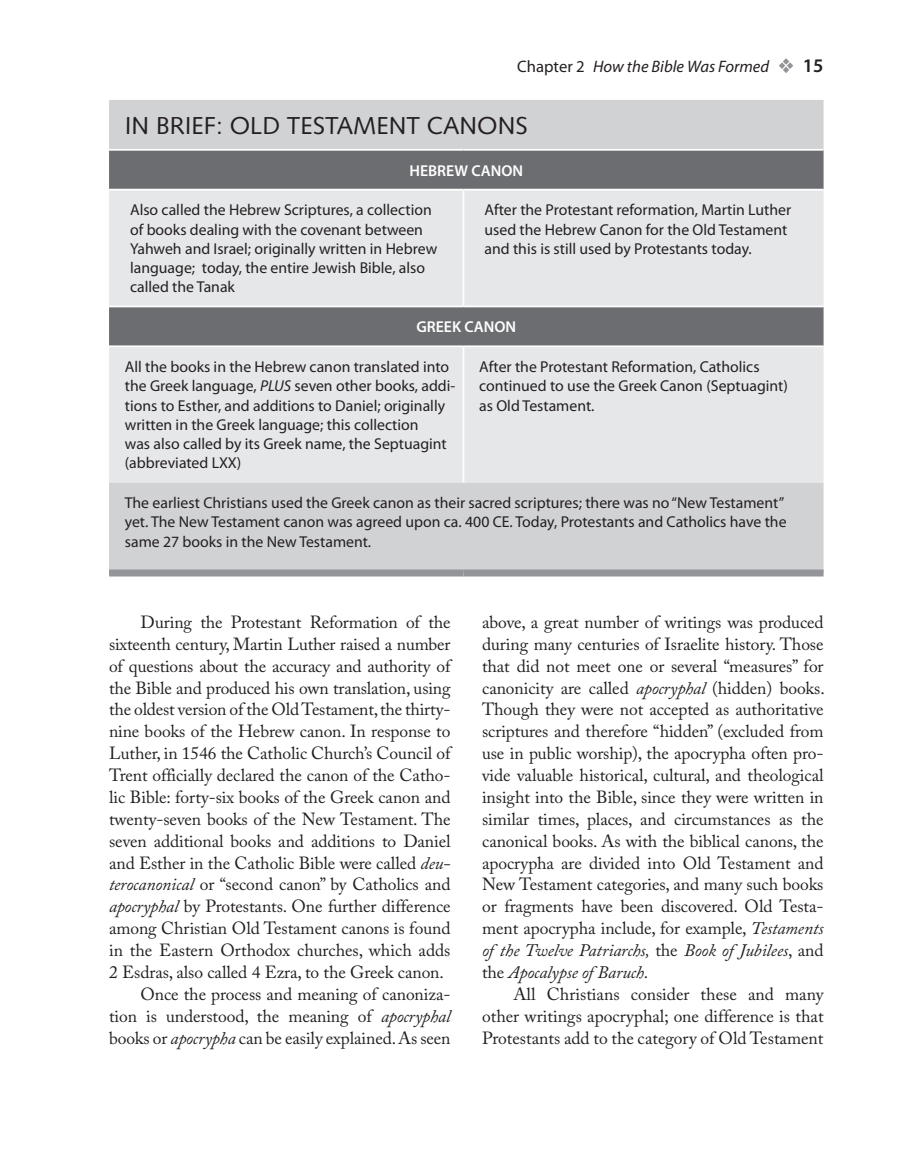
<style>
.page{position:relative;width:912px;height:1149px;background:#fff}
.page>*{position:absolute;margin:0;border:0;box-sizing:border-box;transform-origin:0 0}
.t1{font:24.5px "Syntax LT Std";color:#231f20}
.t2{font:600 19.25px "Myriad Pro";color:#231f20}
.t3{font:17.5px/21.9px "Adobe Caslon Pro";letter-spacing:-.005em;color:#231f20;text-align:justify}
.t4{font:italic 16.62px "Myriad Pro";color:#231f20}
.t5{font:15.75px/19.2px "Myriad Pro";color:#231f20}
.t6{font:600 15.75px "Myriad Pro";color:#fff}
.s1{font-style:normal}
.s2{font-style:italic}
</style>
<div class="page">
<svg style="left:779px;top:58px;width:14px;height:15px"></svg>
<div style="left:109px;top:100px;width:714px;height:469px;background:#d1d2d4"></div>
<div style="left:109px;top:151px;width:714px;height:38px;background:#6c6d70"></div>
<svg style="left:109px;top:190px;width:714px;height:292px;background:#d6d7d9"></svg>
<hr style="left:109px;top:149px;width:354px;height:2px;background:#fff">
<hr style="left:463px;top:149px;width:360px;height:2px;background:#fff">
<hr style="left:109px;top:306px;width:354px;height:1px;background:#fff">
<hr style="left:463px;top:306px;width:360px;height:1px;background:#fff">
<div style="left:109px;top:569px;width:354px;height:7px;background:#939598"></div>
<div style="left:463px;top:569px;width:360px;height:7px;background:#939598"></div>
<hr style="left:109px;top:189px;width:354px;height:1px;background:#fff">
<hr style="left:463px;top:189px;width:360px;height:1px;background:#fff">
<hr style="left:462px;top:190px;width:2px;height:116px;background:#fff">
<hr style="left:109px;top:345px;width:354px;height:2px;background:#fff">
<hr style="left:463px;top:345px;width:360px;height:2px;background:#fff">
<hr style="left:462px;top:347px;width:2px;height:135px;background:#fff">
<p class="t4" style="left:517px;top:56px;width:253px"><span class="s1">Chapter 2</span> How the Bible Was Formed</p>
<p class="t2" style="left:802px;top:54px;width:22px">15</p>
<h1 class="t1" style="left:125px;top:111px;width:404px">IN BRI EF: OLD TESTAMENT CANONS</h1>
<p class="t6" style="left:409px;top:160px;width:115px">HEBREW CANON</p>
<p class="t5" style="left:130px;top:200px;width:308px">Also called the Hebrew Scriptures, a collection of books dealing with the covenant between Yahweh and Israel; originally written in Hebrew language; today, the entire Jewish Bible, also called the Tanak</p>
<p class="t5" style="left:484px;top:200px;width:308px">After the Protestant reformation, Martin Luther used the Hebrew Canon for the Old Testament and this is still used by Protestants today.</p>
<p class="t6" style="left:416px;top:317px;width:101px">GREEK CANON</p>
<p class="t5" style="left:125px;top:357px;width:332px">All the books in the Hebrew canon translated into the Greek language, <span class="s2">PLUS</span> seven other books, addi&shy;tions to Esther, and additions to Daniel; originally written in the Greek language; this collection<br>was also called by its Greek name, the Septuagint (abbreviated LXX)</p>
<p class="t5" style="left:479px;top:357px;width:310px">After the Protestant Reformation, Catholics continued to use the Greek Canon (Septuagint) as Old Testament.</p>
<p class="t5" style="left:125px;top:493px;width:663px">The earliest Christians used the Greek canon as their sacred scriptures; there was no “New Testament” yet. The New Testament canon was agreed upon ca. 400 CE. Today, Protestants and Catholics have the same 27 books in the New Testament.</p>
<p class="t3" style="left:140px;top:611px;width:311px">During the Protestant Reformation of the</p>
<p class="t3" style="left:109px;top:633px;width:343px">sixteenth century, Martin Luther raised a number</p>
<p class="t3" style="left:109px;top:654px;width:343px">of questions about the accuracy and authority of</p>
<p class="t3" style="left:109px;top:676px;width:343px">the Bible and produced his own translation, using</p>
<p class="t3" style="left:109px;top:698px;width:343px">the oldest version of the Old Testament, the thirty-</p>
<p class="t3" style="left:109px;top:720px;width:343px">nine books of the Hebrew canon. In response to</p>
<p class="t3" style="left:109px;top:742px;width:343px">Luther, in 1546 the Catholic Church’s Council of</p>
<p class="t3" style="left:109px;top:764px;width:343px">Trent officially declared the canon of the Catho-</p>
<p class="t3" style="left:109px;top:786px;width:343px">lic Bible: forty-six books of the Greek canon and</p>
<p class="t3" style="left:109px;top:808px;width:343px">twenty-seven books of the New Testament. The</p>
<p class="t3" style="left:109px;top:829px;width:343px">seven additional books and additions to Daniel</p>
<p class="t3" style="left:109px;top:851px;width:343px">and Esther in the Catholic Bible were called <span class="s2">deu-</span></p>
<p class="t3" style="left:109px;top:873px;width:343px"><span class="s2">terocanonical</span> or “second canon” by Catholics and</p>
<p class="t3" style="left:109px;top:895px;width:343px"><span class="s2">apocryphal</span> by Protestants. One further difference</p>
<p class="t3" style="left:109px;top:917px;width:343px">among Christian Old Testament canons is found</p>
<p class="t3" style="left:109px;top:939px;width:343px">in the Eastern Orthodox churches, which adds</p>
<p class="t3" style="left:109px;top:961px;width:336px">2 Esdras, also called 4 Ezra, to the Greek canon.</p>
<p class="t3" style="left:140px;top:983px;width:311px">Once the process and meaning of canoniza-</p>
<p class="t3" style="left:109px;top:1004px;width:343px">tion is understood, the meaning of <span class="s2">apocryphal</span></p>
<p class="t3" style="left:109px;top:1026px;width:343px">books or <span class="s2">apocrypha</span> can be easily explained. As seen</p>
<p class="t3" style="left:482px;top:611px;width:344px">above, a great number of writings was produced during many centuries of Israelite history. Those that did not meet one or several “measures” for canonicity are called <span class="s2">apocryphal</span> (hidden) books.<br>Though they were not accepted as authoritative scriptures and therefore “hidden” (excluded from use in public worship), the apocrypha often pro&shy;vide valuable historical, cultural, and theological insight into the Bible, since they were written in similar times, places, and circumstances as the canonical books. As with the biblical canons, the apocrypha are divided into Old Testament and New Testament categories, and many such books or fragments have been discovered. Old Testa&shy;ment apocrypha include, for example, <span class="s2">Testaments of the Twelve Patriarchs,</span> the <span class="s2">Book of Jubilees</span>, and the <span class="s2">Apocalypse of Baruch</span>.</p>
<p class="t3" style="left:482px;top:983px;width:343px;text-indent:32px">All Christians consider these and many other writings apocryphal; one difference is that Protestants add to the category of Old Testament</p>
</div>
